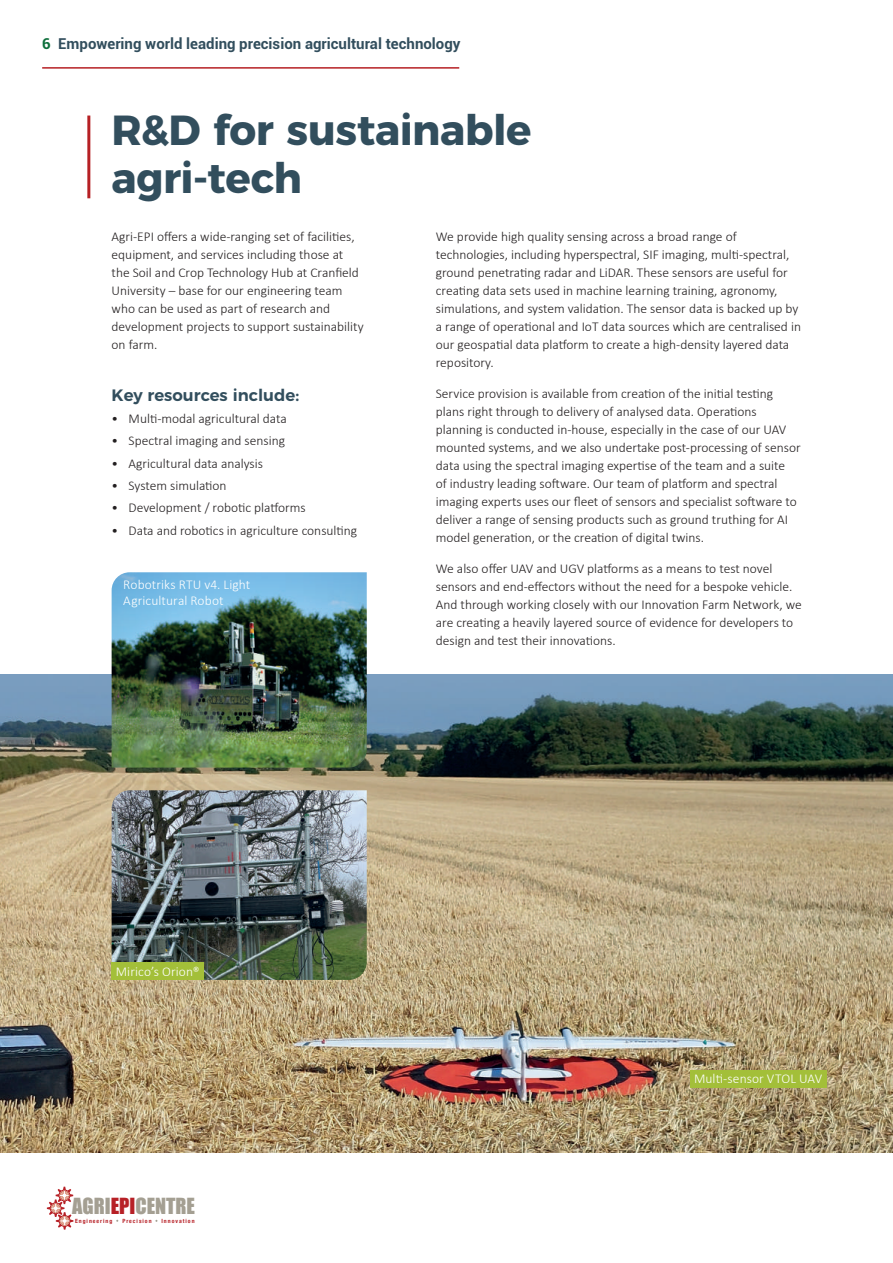
<style>
.page{position:relative;width:893px;height:1263px;background:#fff}
.page>*{position:absolute;margin:0;border:0;box-sizing:border-box;transform-origin:0 0}
.t1{font:700 42px/48px "Montserrat";letter-spacing:-.01em;color:#324e5d}
.t2{font:20.4px "Impact";color:#a49f92}
.t3{font:600 16.5px "Montserrat";color:#324e5d}
.t4{font:700 15px "Roboto";color:#324e5d}
.t5{font:300 13.5px/18px "Calibri";color:#231f20}
.t6{font:300 13.5px/16.5px "Calibri";letter-spacing:.005em;color:#fff}
.t7{font:700 condensed 5.7px "Helvetica Neue";letter-spacing:.175em;color:#b72026}
.s1{color:#0e6f3c}
.s2{color:#b72026}
</style>
<div class="page">
<img style="left:0;top:675px;width:893px;height:477px">
<img style="left:112px;top:790px;width:255px;height:190px">
<img style="left:112px;top:572px;width:255px;height:195px">
<hr style="left:87px;top:116px;width:3px;height:82px;background:#b62024">
<div style="left:690px;top:1070px;width:136px;height:17px;background:#a3bf39"></div>
<div style="left:112px;top:963px;width:92px;height:17px;background:#a3bf39"></div>
<svg style="left:47px;top:1187px;width:26px;height:42px"></svg>
<hr style="left:42px;top:67px;width:417px;height:2px;background:#b62024">
<p class="t4" style="left:42px;top:33px;width:420px"><span class="s1">6</span> Empowering world leading precision agricultural technology</p>
<h1 class="t1" style="left:112px;top:103px;width:421px">R&amp;D for sustainable agri-tech</h1>
<p class="t5" style="left:112px;top:228px;width:253px">Agri-EPI offers a wide-ranging set of facilities, equipment, and services including those at the Soil and Crop Technology Hub at Cranfield University – base for our engineering team who can be used as part of research and development projects to support sustainability on farm.</p>
<p class="t3" style="left:112px;top:382px;width:189px">Key resources include:</p>
<p class="t5" style="left:112px;top:410px;width:177px">• Multi-modal agricultural data</p>
<p class="t5" style="left:112px;top:432px;width:175px">• Spectral imaging and sensing</p>
<p class="t5" style="left:112px;top:454px;width:153px">• Agricultural data analysis</p>
<p class="t5" style="left:112px;top:476px;width:116px">• System simulation</p>
<p class="t5" style="left:112px;top:499px;width:196px">• Development / robotic platforms</p>
<p class="t5" style="left:112px;top:521px;width:247px">• Data and robotics in agriculture consulting</p>
<p class="t5" style="left:436px;top:228px;width:367px">We provide high quality sensing across a broad range of technologies, including hyperspectral, SIF imaging, multi-spectral, ground penetrating radar and LiDAR. These sensors are useful for creating data sets used in machine learning training, agronomy, simulations, and system validation. The sensor data is backed up by a range of operational and IoT data sources which are centralised in our geospatial data platform to create a high-density layered data repository.</p>
<p class="t5" style="left:436px;top:384px;width:366px">Service provision is available from creation of the initial testing plans right through to delivery of analysed data. Operations planning is conducted in-house, especially in the case of our UAV mounted systems, and we also undertake post-processing of sensor data using the spectral imaging expertise of the team and a suite<br>of industry leading software. Our team of platform and spectral imaging experts uses our fleet of sensors and specialist software to deliver a range of sensing products such as ground truthing for AI model generation, or the creation of digital twins.</p>
<p class="t5" style="left:436px;top:559px;width:367px">We also offer UAV and UGV platforms as a means to test novel sensors and end-effectors without the need for a bespoke vehicle.<br>And through working closely with our Innovation Farm Network, we are creating a heavily layered source of evidence for developers to design and test their innovations.</p>
<p class="t6" style="left:123px;top:576px;width:129px">Robotriks RTU v4. Light<br>Agricultural Robot</p>
<p class="t6" style="left:116px;top:963px;width:85px">Mirico’s Orion®</p>
<h2 class="t2" style="left:72px;top:1190px;width:124px">AGRI<span class="s2">EPI</span>CENTRE</h2>
<p class="t7" style="left:75px;top:1216px;width:39px">Engineering</p>
<p class="t7" style="left:122px;top:1216px;width:31px">Precision</p>
<p class="t7" style="left:161px;top:1216px;width:35px">Innovation</p>
<p class="t6" style="left:694px;top:1070px;width:130px">Multi-sensor VTOL UAV</p>
</div>
